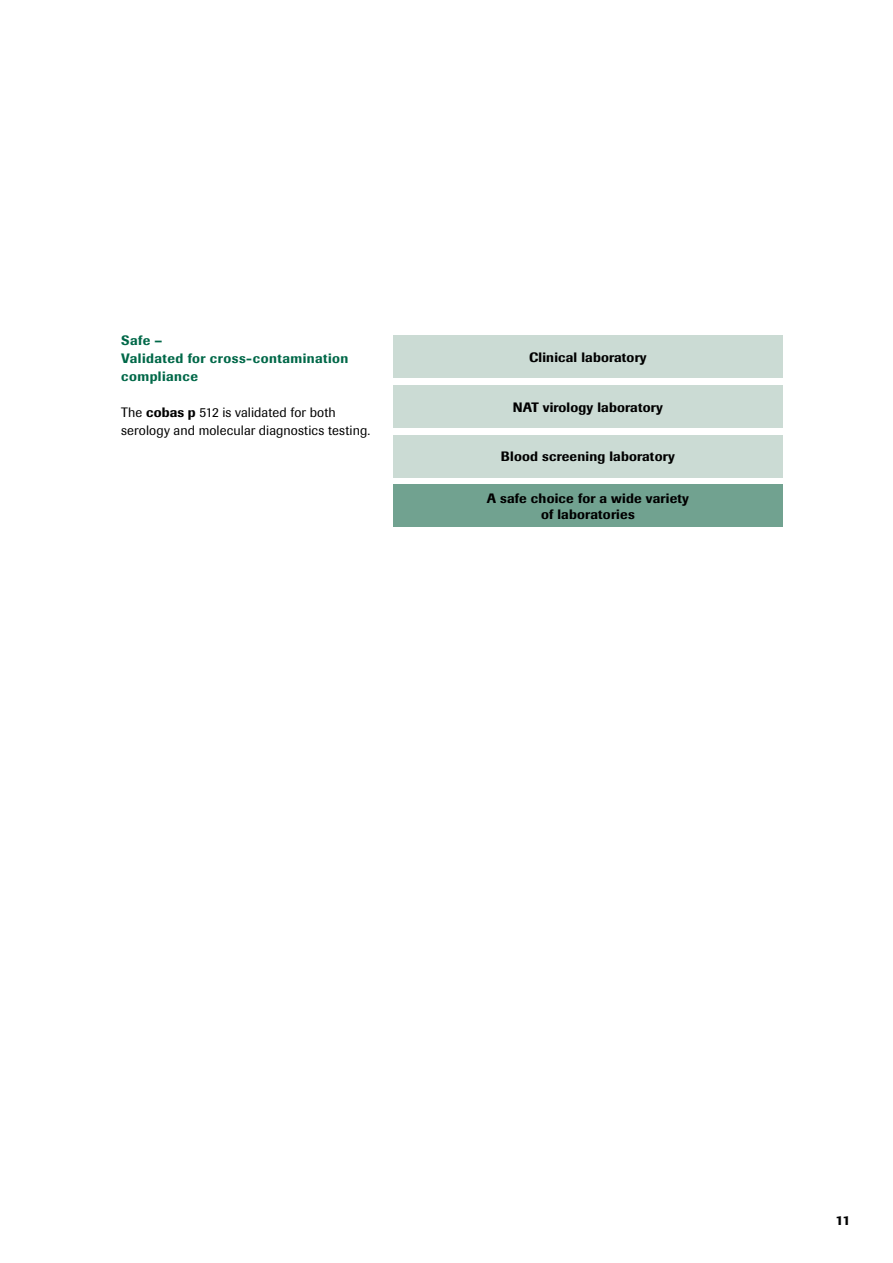
<style>
.page{position:relative;width:893px;height:1263px;background:#fff}
.page>*{position:absolute;margin:0;border:0;box-sizing:border-box;transform-origin:0 0}
.t1{font:13.5px/18px "Imago Pro";letter-spacing:.005em;color:#000}
.t2{font:500 13.5px "Imago";letter-spacing:.015em;color:#000}
.t3{font:500 13.5px/18px "Imago";letter-spacing:.035em;color:#006848}
.t4{font:500 13.5px/16.2px "Imago Pro";letter-spacing:.015em;color:#000;text-align:center}
.s1{font-weight:500}
</style>
<div class="page">
<div style="left:393px;top:336px;width:389px;height:42px;background:#cbdbd4"></div>
<div style="left:393px;top:385px;width:389px;height:43px;background:#cbdbd4"></div>
<div style="left:393px;top:435px;width:389px;height:42px;background:#cbdbd4"></div>
<div style="left:393px;top:485px;width:389px;height:42px;background:#71a290"></div>
<p class="t3" style="left:121px;top:331px;width:229px">Safe –<br>Validated for cross-contamination compliance</p>
<p class="t1" style="left:121px;top:403px;width:251px">The <span class="s1">cobas p</span> 512 is validated for both serology and molecular diagnostics testing.</p>
<p class="t2" style="left:529px;top:349px;width:119px">Clinical laboratory</p>
<p class="t2" style="left:513px;top:399px;width:151px">NAT virology laboratory</p>
<p class="t2" style="left:501px;top:448px;width:175px">Blood screening laboratory</p>
<p class="t4" style="left:487px;top:490px;width:204px">A safe choice for a wide variety of laboratories</p>
<p class="t2" style="left:835px;top:1212px;width:17px">11</p>
</div>
